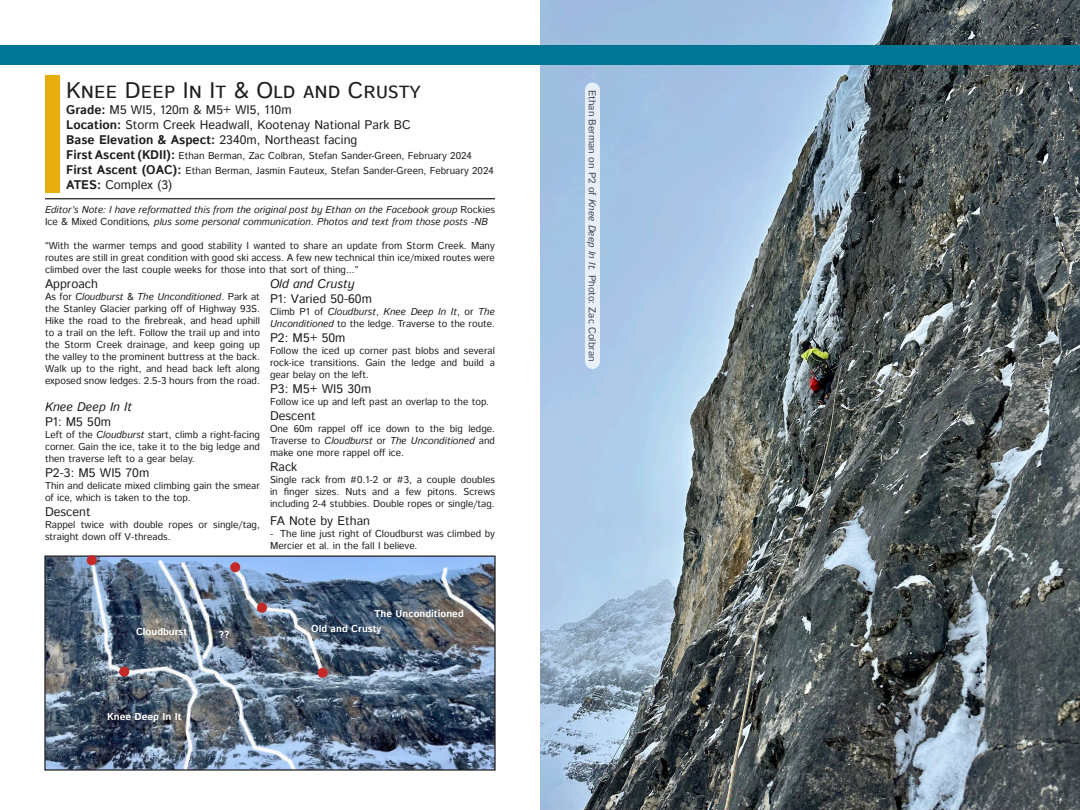
<style>
.page{position:relative;width:1080px;height:810px;background:#fff}
.page>*{position:absolute;margin:0;border:0;box-sizing:border-box;transform-origin:0 0}
.t1{font:22.5px "Istok";color:#231f20}
.t2{font:12.5px/15px "Istok";color:#231f20}
.t3{font:italic 12.5px "Istok";color:#231f20}
.t4{font:10px/12px "Istok";color:#231f20;text-align:justify}
.t5{font:italic 10px/12px "Istok";color:#231f20}
.t6{font:700 10px "Istok";color:#fff}
.s1{font-weight:700}
.s2{font-weight:700;font-size:12.5px}
.s3{font-style:normal}
.s4{font-style:italic}
</style>
<div class="page">
<hr style="left:45px;top:198px;width:450px;height:1px;background:#231f20">
<img style="left:46px;top:557px;width:448px;height:212px">
<div style="left:44px;top:555px;width:452px;height:216px;border:1px solid #231f20"></div>
<div style="left:45px;top:75px;width:15px;height:117px;background:#e8ae0f"></div>
<img style="left:540px;top:0;width:540px;height:810px">
<div style="left:585px;top:82px;width:15px;height:287px;background:#e8f0f8;border-radius:8px"></div>
<div style="left:0;top:45px;width:1080px;height:20px;background:#007594"></div>
<div style="left:231px;top:564px;width:8px;height:7px;background:#c22927;border-radius:50%"></div>
<div style="left:230px;top:562px;width:10px;height:10px;border:2px solid #c22927;border-radius:50%"></div>
<div style="left:258px;top:604px;width:8px;height:8px;background:#c22927;border-radius:50%"></div>
<div style="left:257px;top:603px;width:10px;height:10px;border:2px solid #c22927;border-radius:50%"></div>
<div style="left:319px;top:669px;width:8px;height:8px;background:#c22927;border-radius:50%"></div>
<div style="left:318px;top:668px;width:10px;height:10px;border:2px solid #c22927;border-radius:50%"></div>
<div style="left:88px;top:557px;width:8px;height:7px;background:#c22927;border-radius:50%"></div>
<div style="left:87px;top:555px;width:10px;height:10px;border:2px solid #c22927;border-radius:50%"></div>
<div style="left:121px;top:668px;width:7px;height:7px;background:#c22927;border-radius:50%"></div>
<div style="left:119px;top:667px;width:10px;height:10px;border:2px solid #c22927;border-radius:50%"></div>
<h1 class="t1" style="left:66px;top:76px;width:356px">Knee Deep In It &amp; Old and Crusty</h1>
<p class="t2" style="left:66px;top:103px;width:346px"><span class="s1">Grade:</span> M5 WI5, 120m &amp; M5+ WI5, 110m<br><span class="s1">Location:</span> Storm Creek Headwall, Kootenay National Park BC<br><span class="s1">Base Elevation &amp; Aspect:</span> 2340m, Northeast facing</p>
<p class="t4" style="left:66px;top:148px;width:429px;line-height:15px"><span class="s2">First Ascent (KDII):</span> Ethan Berman, Zac Colbran, Stefan Sander-Green, February 2024<br><span class="s2">First Ascent (OAC):</span> Ethan Berman, Jasmin Fauteux, Stefan Sander-Green, February 2024</p>
<p class="t2" style="left:66px;top:178px;width:108px"><span class="s1">ATES:</span> Complex (3)</p>
<p class="t5" style="left:45px;top:203px;width:452px">Editor’s Note: I have reformatted this from the original post by Ethan on the Facebook group <span class="s3">Rockies<br>Ice &amp; Mixed Conditions</span>, plus some personal communication<span class="s3">.</span> Photos and text from those posts -NB</p>
<p class="t4" style="left:45px;top:239px;width:451px">“With the warmer temps and good stability I wanted to share an update from Storm Creek. Many routes are still in great condition with good ski access. A few new technical thin ice/mixed routes were climbed over the last couple weeks for those into that sort of thing...”</p>
<p class="t2" style="left:45px;top:276px;width:55px">Approach</p>
<p class="t4" style="left:45px;top:291px;width:217px">As for <span class="s4">Cloudburst</span> &amp; <span class="s4">The Unconditioned</span>. Park at the Stanley Glacier parking off of Highway 93S.<br>Hike the road to the firebreak, and head uphill to a trail on the left. Follow the trail up and into the Storm Creek drainage, and keep going up the valley to the prominent buttress at the back.<br>Walk up to the right, and head back left along exposed snow ledges. 2.5-3 hours from the road.</p>
<p class="t3" style="left:45px;top:399px;width:89px">Knee Deep In It</p>
<p class="t2" style="left:45px;top:414px;width:68px">P1: M5 50m</p>
<p class="t4" style="left:45px;top:429px;width:216px">Left of the <span class="s4">Cloudburst</span> start, climb a right-facing corner. Gain the ice, take it to the big ledge and then traverse left to a gear belay.</p>
<p class="t2" style="left:45px;top:465px;width:106px">P2-3: M5 WI5 70m</p>
<p class="t4" style="left:45px;top:480px;width:216px">Thin and delicate mixed climbing gain the smear of ice, which is taken to the top.</p>
<p class="t2" style="left:45px;top:504px;width:47px">Descent</p>
<p class="t4" style="left:45px;top:519px;width:217px">Rappel twice with double ropes or single/tag, straight down off V-threads.</p>
<p class="t3" style="left:270px;top:276px;width:86px">Old and Crusty</p>
<p class="t2" style="left:270px;top:291px;width:103px">P1: Varied 50-60m</p>
<p class="t4" style="left:270px;top:306px;width:227px">Climb P1 of <span class="s4">Cloudburst</span>, <span class="s4">Knee Deep In It</span>, or <span class="s4">The<br>Unconditioned</span> to the ledge. Traverse to the route.</p>
<p class="t2" style="left:270px;top:330px;width:77px">P2: M5+ 50m</p>
<p class="t4" style="left:270px;top:345px;width:227px">Follow the iced up corner past blobs and several rock-ice transitions. Gain the ledge and build a gear belay on the left.</p>
<p class="t2" style="left:270px;top:381px;width:103px">P3: M5+ WI5 30m</p>
<p class="t4" style="left:270px;top:396px;width:221px">Follow ice up and left past an overlap to the top.</p>
<p class="t2" style="left:270px;top:408px;width:47px">Descent</p>
<p class="t4" style="left:270px;top:423px;width:226px">One 60m rappel off ice down to the big ledge.<br>Traverse to <span class="s4">Cloudburst</span> or <span class="s4">The Unconditioned</span> and make one more rappel off ice.</p>
<p class="t2" style="left:270px;top:459px;width:29px">Rack</p>
<p class="t4" style="left:270px;top:474px;width:227px">Single rack from #0.1-2 or #3, a couple doubles in finger sizes. Nuts and a few pitons. Screws including 2-4 stubbies. Double ropes or single/tag.</p>
<p class="t2" style="left:270px;top:513px;width:102px">FA Note by Ethan</p>
<p class="t4" style="left:270px;top:527px;width:226px">- The line just right of Cloudburst was climbed by<br>Mercier et al. in the fall I believe.</p>
<p class="t6" style="left:375px;top:607px;width:91px">The Unconditioned</p>
<p class="t6" style="left:136px;top:626px;width:53px">Cloudburst</p>
<p class="t6" style="left:311px;top:622px;width:72px">Old and Crusty</p>
<p class="t6" style="left:219px;top:629px;width:12px">??</p>
<p class="t6" style="left:107px;top:710px;width:76px">Knee Deep In It</p>
<p class="t4" style="left:598px;top:90px;width:273px;rotate:90deg">Ethan Berman on P2 of <span class="s4">Knee Deep In It.</span> Photo: Zac Colbran</p>
</div>
